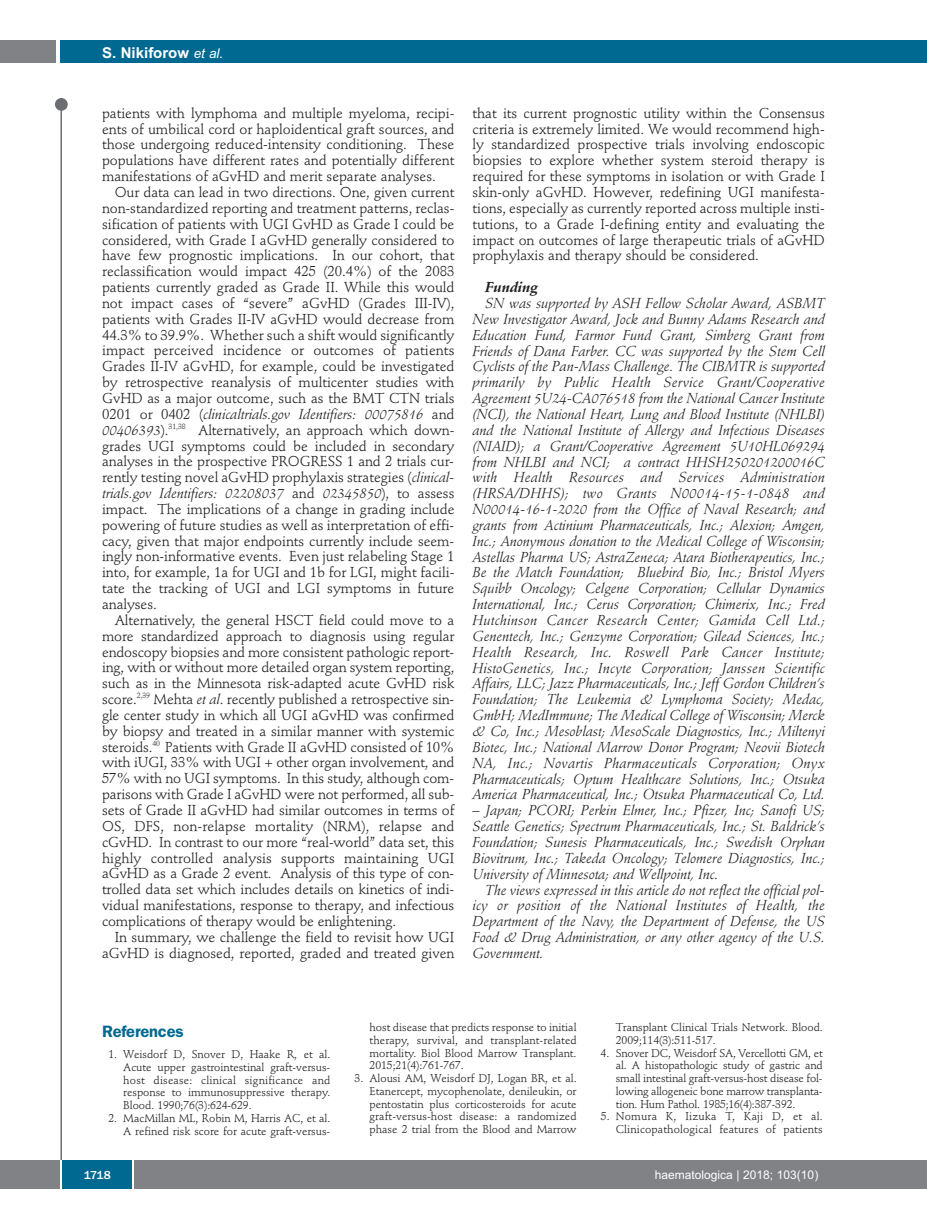
<style>
.page{position:relative;width:927px;height:1225px;background:#fff}
.page>*{position:absolute;margin:0;border:0;box-sizing:border-box;transform-origin:0 0}
.t1{font:600 16.5px "Franklin Gothic";letter-spacing:-.01em;color:#006991}
.t2{font:700 15px "Arial";color:#fff}
.t3{font:14.25px/15.9px "Stempel Schneidler";letter-spacing:-.005em;color:#231f20;text-align:justify}
.t4{font:italic 14.25px/15.9px "Stempel Schneidler";letter-spacing:-.005em;color:#231f20;text-align:justify}
.t5{font:italic 700 14.25px "Stempel Schneidler";letter-spacing:-.005em;color:#231f20}
.t6{font:12px "Arial";color:#fff}
.t7{font:500 12px "Franklin Gothic";color:#fff}
.t8{font:11.25px/12.8px "Stempel Schneidler";letter-spacing:-.005em;color:#231f20;text-align:justify}
.s1{font-weight:400;font-style:italic;font-size:13.5px}
.s2{font-style:italic}
</style>
<div class="page">
<div style="left:911px;top:40px;width:16px;height:22px;background:#006991"></div>
<div style="left:910px;top:1160px;width:17px;height:28px;background:#808285"></div>
<div style="left:55px;top:98px;width:13px;height:13px;background:#6c6d70;border-radius:50%"></div>
<hr style="left:60px;top:101px;width:2px;height:1061px;background:#6c6d70">
<div style="left:60px;top:40px;width:852px;height:22px;background:#006991"></div>
<div style="left:0;top:40px;width:56px;height:22px;background:#808285"></div>
<div style="left:0;top:1160px;width:911px;height:28px;background:#808285"></div>
<div style="left:62px;top:1160px;width:71px;height:28px;background:#006991"></div>
<hr style="left:60px;top:1160px;width:2px;height:28px;background:#fff">
<svg style="left:133px;top:1160px;width:1px;height:28px"></svg>
<p class="t2" style="left:102px;top:44px;width:123px">S. Nikiforow <span class="s1">et al.</span></p>
<p class="t3" style="left:102px;top:106px;width:354px">patients with lymphoma and multiple myeloma, recipi&shy;ents of umbilical cord or haploidentical graft sources, and those undergoing reduced-intensity conditioning. These populations have different rates and potentially different manifestations of aGvHD and merit separate analyses.</p>
<p class="t3" style="left:102px;top:185px;width:354px;text-indent:13px">Our data can lead in two directions. One, given current non-standardized reporting and treatment patterns, reclas&shy;sification of patients with UGI GvHD as Grade I could be considered, with Grade I aGvHD generally considered to have few prognostic implications. In our cohort, that reclassification would impact 425 (20.4%) of the 2083 patients currently graded as Grade II. While this would not impact cases of “severe” aGvHD (Grades III-IV), patients with Grades II-IV aGvHD would decrease from 44.3% to 39.9%. Whether such a shift would significantly impact perceived incidence or outcomes of patients Grades II-IV aGvHD, for example, could be investigated by retrospective reanalysis of multicenter studies with GvHD as a major outcome, such as the BMT CTN trials 0201 or 0402 (<span class="s2">clinicaltrials.gov Identifiers: 00075816</span> and <span class="s2">00406393</span>).<sup>31,38</sup> Alternatively, an approach which down&shy;grades UGI symptoms could be included in secondary analyses in the prospective PROGRESS 1 and 2 trials cur&shy;rently testing novel aGvHD prophylaxis strategies (<span class="s2">clinical&shy;trials.gov Identifiers: 02208037</span> and <span class="s2">02345850</span>), to assess impact. The implications of a change in grading include powering of future studies as well as interpretation of effi&shy;cacy, given that major endpoints currently include seem&shy;ingly non-informative events. Even just relabeling Stage 1 into, for example, 1a for UGI and 1b for LGI, might facili&shy;tate the tracking of UGI and LGI symptoms in future analyses.</p>
<p class="t3" style="left:102px;top:613px;width:354px;text-indent:13px">Alternatively, the general HSCT field could move to a more standardized approach to diagnosis using regular endoscopy biopsies and more consistent pathologic report&shy;ing, with or without more detailed organ system reporting, such as in the Minnesota risk-adapted acute GvHD risk score.<sup>2,39</sup> Mehta <span class="s2">et al</span>. recently published a retrospective sin&shy;gle center study in which all UGI aGvHD was confirmed by biopsy and treated in a similar manner with systemic steroids.<sup>40</sup> Patients with Grade II aGvHD consisted of 10% with iUGI, 33% with UGI + other organ involvement, and 57% with no UGI symptoms. In this study, although com&shy;parisons with Grade I aGvHD were not performed, all sub&shy;sets of Grade II aGvHD had similar outcomes in terms of OS, DFS, non-relapse mortality (NRM), relapse and cGvHD. In contrast to our more “real-world” data set, this highly controlled analysis supports maintaining UGI aGvHD as a Grade 2 event. Analysis of this type of con&shy;trolled data set which includes details on kinetics of indi&shy;vidual manifestations, response to therapy, and infectious complications of therapy would be enlightening.</p>
<p class="t3" style="left:102px;top:930px;width:354px;text-align:right">In summary, we challenge the field to revisit how UGI aGvHD is diagnosed, reported, graded and treated given</p>
<p class="t3" style="left:472px;top:106px;width:354px">that its current prognostic utility within the Consensus criteria is extremely limited. We would recommend high&shy;ly standardized prospective trials involving endoscopic biopsies to explore whether system steroid therapy is required for these symptoms in isolation or with Grade I skin-only aGvHD. However, redefining UGI manifesta&shy;tions, especially as currently reported across multiple insti&shy;tutions, to a Grade I-defining entity and evaluating the impact on outcomes of large therapeutic trials of aGvHD prophylaxis and therapy should be considered.</p>
<p class="t5" style="left:485px;top:281px;width:54px">Funding</p>
<p class="t4" style="left:472px;top:296px;width:354px;text-indent:13px">SN was supported by ASH Fellow Scholar Award, ASBMT New Investigator Award, Jock and Bunny Adams Research and Education Fund, Farmor Fund Grant, Simberg Grant from Friends of Dana Farber. CC was supported by the Stem Cell Cyclists of the Pan-Mass Challenge. The CIBMTR is supported primarily by Public Health Service Grant/Cooperative Agreement 5U24-CA076518 from the National Cancer Institute (NCI), the National Heart, Lung and Blood Institute (NHLBI) and the National Institute of Allergy and Infectious Diseases (NIAID); a Grant/Cooperative Agreement 5U10HL069294 from NHLBI and NCI; a contract HHSH250201200016C with Health Resources and Services Administration (HRSA/DHHS); two Grants N00014-15-1-0848 and N00014-16-1-2020 from the Office of Naval Research; and grants from Actinium Pharmaceuticals, Inc.; Alexion; Amgen, Inc.; Anonymous donation to the Medical College of Wisconsin; Astellas Pharma US; AstraZeneca; Atara Biotherapeutics, Inc.; Be the Match Foundation; Bluebird Bio, Inc.; Bristol Myers Squibb Oncology; Celgene Corporation; Cellular Dynamics International, Inc.; Cerus Corporation; Chimerix, Inc.; Fred Hutchinson Cancer Research Center; Gamida Cell Ltd.; Genentech, Inc.; Genzyme Corporation; Gilead Sciences, Inc.; Health Research, Inc. Roswell Park Cancer Institute; HistoGenetics, Inc.; Incyte Corporation; Janssen Scientific Affairs, LLC; Jazz Pharmaceuticals, Inc.; Jeff Gordon Children’s Foundation; The Leukemia &amp; Lymphoma Society; Medac, GmbH; MedImmune; The Medical College of Wisconsin; Merck &amp; Co, Inc.; Mesoblast; MesoScale Diagnostics, Inc.; Miltenyi Biotec, Inc.; National Marrow Donor Program; Neovii Biotech NA, Inc.; Novartis Pharmaceuticals Corporation; Onyx Pharmaceuticals; Optum Healthcare Solutions, Inc.; Otsuka America Pharmaceutical, Inc.; Otsuka Pharmaceutical Co, Ltd.</p>
<p class="t4" style="left:472px;top:804px;width:354px">– Japan; PCORI; Perkin Elmer, Inc.; Pfizer, Inc; Sanofi US; Seattle Genetics; Spectrum Pharmaceuticals, Inc.; St. Baldrick’s Foundation; Sunesis Pharmaceuticals, Inc.; Swedish Orphan Biovitrum, Inc.; Takeda Oncology; Telomere Diagnostics, Inc.; University of Minnesota; and Wellpoint, Inc.</p>
<p class="t4" style="left:472px;top:883px;width:354px;text-indent:13px">The views expressed in this article do not reflect the official pol&shy;icy or position of the National Institutes of Health, the Department of the Navy, the Department of Defense, the US Food &amp; Drug Administration, or any other agency of the U.S.<br>Government.</p>
<p class="t1" style="left:102px;top:1025px;width:83px">References</p>
<p class="t8" style="left:123px;top:1049px;width:209px;text-indent:-15px">1. Weisdorf D, Snover D, Haake R, et al.<br>Acute upper gastrointestinal graft-versus&shy;host disease: clinical significance and response to immunosuppressive therapy.<br>Blood. 1990;76(3):624-629.</p>
<p class="t8" style="left:108px;top:1112px;width:223px;text-align:right">2. MacMillan ML, Robin M, Harris AC, et al.<br>A refined risk score for acute graft-versus-</p>
<p class="t8" style="left:370px;top:1022px;width:209px">host disease that predicts response to initial therapy, survival, and transplant-related mortality. Biol Blood Marrow Transplant.<br>2015;21(4):761-767.</p>
<p class="t8" style="left:370px;top:1073px;width:209px;text-indent:-15px">3. Alousi AM, Weisdorf DJ, Logan BR, et al.<br>Etanercept, mycophenolate, denileukin, or pentostatin plus corticosteroids for acute graft-versus-host disease: a randomized phase 2 trial from the Blood and Marrow</p>
<p class="t8" style="left:616px;top:1022px;width:208px">Transplant Clinical Trials Network. Blood.<br>2009;114(3):511-517.</p>
<p class="t8" style="left:616px;top:1047px;width:208px;text-indent:-15px">4. Snover DC, Weisdorf SA, Vercellotti GM, et al. A histopathologic study of gastric and small intestinal graft-versus-host disease fol&shy;lowing allogeneic bone marrow transplanta&shy;tion. Hum Pathol. 1985;16(4):387-392.</p>
<p class="t8" style="left:601px;top:1111px;width:223px;text-align:right">5. Nomura K, Iizuka T, Kaji D, et al.<br>Clinicopathological features of patients</p>
<p class="t7" style="left:84px;top:1167px;width:28px">1718</p>
<p class="t6" style="left:655px;top:1167px;width:165px">haematologica | 2018; 103(10)</p>
</div>
